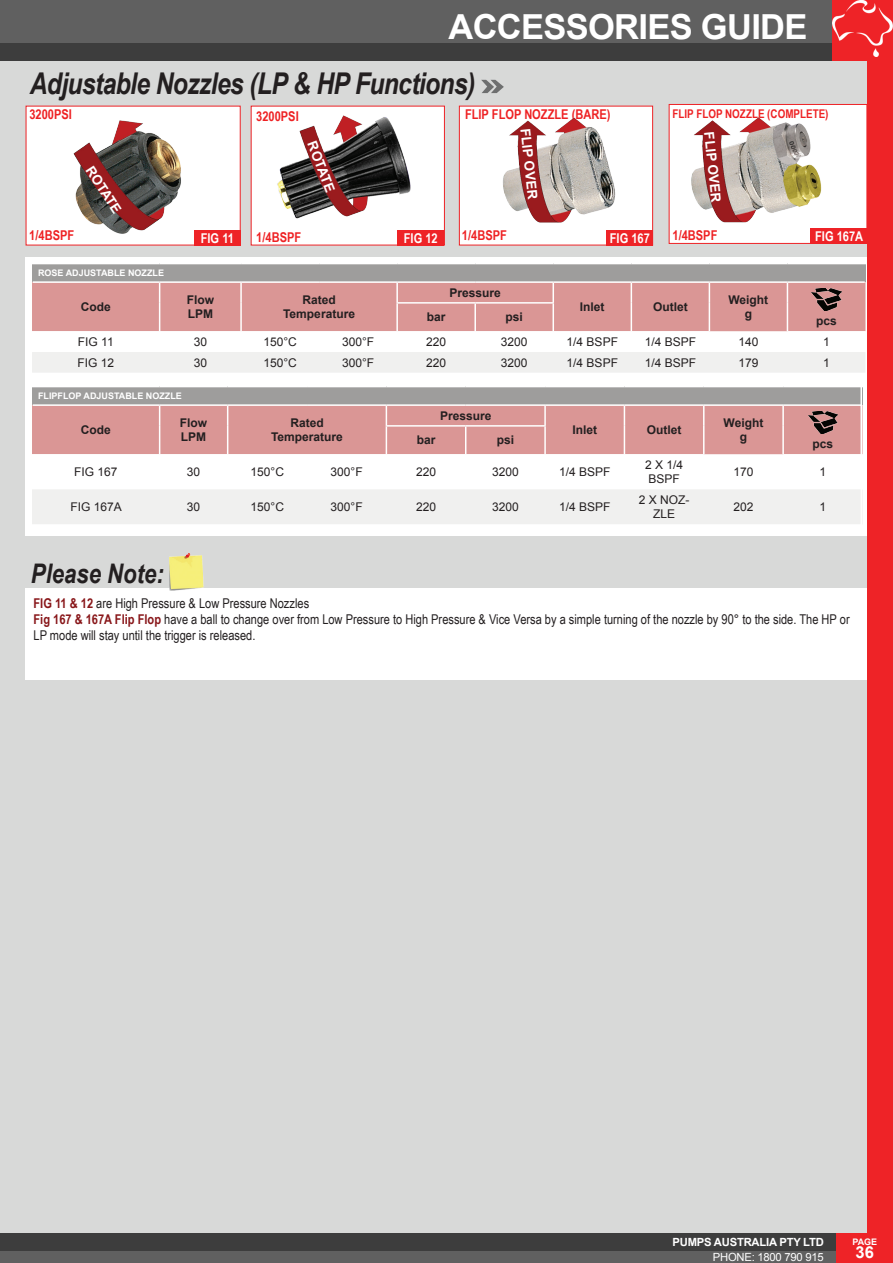
<style>
.page{position:relative;width:893px;height:1263px;background:#d8d9d8}
.page>*{position:absolute;margin:0;border:0;box-sizing:border-box;transform-origin:0 0}
.t1{font:700 34.5px "Arial";letter-spacing:-.02em;color:#fff}
.t2{font:italic 700 30px "Arial Narrow";letter-spacing:-.02em;color:#231f20}
.t3{font:italic 700 27px "Arial Narrow";color:#231f20}
.t4{font:700 16.5px "Arial";color:#fff}
.t5{font:13.5px/16.2px "Arial Narrow";color:#231f20}
.t6{font:700 13.5px "Arial Narrow";color:#ee2123}
.t7{font:700 13.5px "Arial";color:#fff}
.t8{font:700 13.5px "Arial Narrow";color:#fff}
.t9{font:12px/14.4px "Arial";color:#231f20}
.t10{font:700 12px/14.4px "Arial";color:#231f20;text-align:center}
.t11{font:700 12px "Arial Narrow";color:#ee2123}
.t12{font:700 11.25px "Arial";letter-spacing:-.02em;color:#fff}
.t13{font:11.25px "Arial";letter-spacing:-.02em;color:#fff}
.t14{font:700 9px "Arial";color:#fff}
.s1{color:#6e6f6f}
.s2{font-weight:700;color:#881619}
</style>
<div class="page">
<div style="left:26px;top:106px;width:215px;height:139px;background:#fff"></div>
<div style="left:251px;top:106px;width:194px;height:139px;background:#fff"></div>
<div style="left:459px;top:106px;width:194px;height:139px;background:#fff;border:1px solid #ee2327"></div>
<div style="left:669px;top:104px;width:198px;height:140px;background:#fff;border:1px solid #ee2327"></div>
<img style="left:73px;top:120px;width:108px;height:114px">
<div style="left:25px;top:258px;width:842px;height:278px;background:#fff"></div>
<div style="left:25px;top:588px;width:842px;height:91px;background:#fff"></div>
<div style="left:32px;top:264px;width:833px;height:18px;background:#9e9d9c"></div>
<hr style="left:33px;top:281px;width:127px;height:2px;background:#fff">
<hr style="left:160px;top:281px;width:81px;height:2px;background:#fff">
<hr style="left:241px;top:281px;width:78px;height:2px;background:#fff">
<hr style="left:319px;top:281px;width:78px;height:2px;background:#fff">
<hr style="left:397px;top:281px;width:78px;height:2px;background:#fff">
<hr style="left:475px;top:281px;width:78px;height:2px;background:#fff">
<hr style="left:553px;top:281px;width:78px;height:2px;background:#fff">
<hr style="left:631px;top:281px;width:78px;height:2px;background:#fff">
<hr style="left:709px;top:281px;width:78px;height:2px;background:#fff">
<hr style="left:787px;top:281px;width:78px;height:2px;background:#fff">
<svg style="left:33px;top:282px;width:832px;height:89px"></svg>
<img style="left:812px;top:288px;width:29px;height:23px">
<div style="left:30px;top:261px;width:838px;height:113px;border:2px solid #fff"></div>
<div style="left:32px;top:387px;width:830px;height:18px;background:#9e9d9c"></div>
<hr style="left:33px;top:404px;width:127px;height:2px;background:#fff">
<hr style="left:160px;top:404px;width:68px;height:2px;background:#fff">
<hr style="left:228px;top:404px;width:79px;height:2px;background:#fff">
<hr style="left:307px;top:404px;width:79px;height:2px;background:#fff">
<hr style="left:386px;top:404px;width:80px;height:2px;background:#fff">
<hr style="left:466px;top:404px;width:79px;height:2px;background:#fff">
<hr style="left:545px;top:404px;width:79px;height:2px;background:#fff">
<hr style="left:624px;top:404px;width:80px;height:2px;background:#fff">
<hr style="left:704px;top:404px;width:79px;height:2px;background:#fff">
<hr style="left:783px;top:404px;width:79px;height:2px;background:#fff">
<svg style="left:33px;top:405px;width:826px;height:118px"></svg>
<hr style="left:782px;top:426px;width:2px;height:28px;background:#fff">
<img style="left:808px;top:411px;width:29px;height:23px">
<div style="left:30px;top:384px;width:832px;height:142px;border:2px solid #fff"></div>
<div style="left:194px;top:230px;width:47px;height:15px;background:#ee2327"></div>
<div style="left:398px;top:230px;width:46px;height:15px;background:#ee2327"></div>
<div style="left:607px;top:230px;width:46px;height:15px;background:#ee2327"></div>
<div style="left:810px;top:228px;width:58px;height:16px;background:#ee2327"></div>
<img style="left:169px;top:553px;width:34px;height:38px">
<img style="left:277px;top:115px;width:134px;height:119px">
<img style="left:503px;top:117px;width:113px;height:121px">
<img style="left:691px;top:117px;width:131px;height:106px">
<hr style="left:0;top:0;width:1px;height:44px;background:#606060">
<div style="left:0;top:1250px;width:837px;height:13px;background:#606060"></div>
<div style="left:0;top:1233px;width:837px;height:17px;background:#3d3d3d"></div>
<div style="left:1px;top:0;width:832px;height:44px;background:#606060"></div>
<div style="left:867px;top:61px;width:26px;height:1202px;background:#ee2327"></div>
<div style="left:1px;top:44px;width:832px;height:17px;background:#3d3d3d"></div>
<div style="left:832px;top:0;width:61px;height:61px;background:#ee2327"></div>
<img style="left:832px;top:0;width:61px;height:57px">
<div style="left:837px;top:1233px;width:56px;height:30px;background:#ee2327"></div>
<h1 class="t1" style="left:448px;top:4px;width:360px">ACCESSORIES GUIDE</h1>
<h2 class="t2" style="left:30px;top:61px;width:499px">Adjustable Nozzles (LP &amp; HP Functions) <span class="s1">»</span></h2>
<p class="t6" style="left:29px;top:104px;width:44px">3200PSI</p>
<p class="t7" style="left:97px;top:162px;width:55px;rotate:57deg">ROTATE</p>
<p class="t6" style="left:29px;top:225px;width:46px">1/4BSPF</p>
<p class="t8" style="left:201px;top:228px;width:35px">FIG 11</p>
<p class="t6" style="left:256px;top:106px;width:44px">3200PSI</p>
<p class="t7" style="left:320px;top:139px;width:55px;rotate:69deg">ROTATE</p>
<p class="t6" style="left:256px;top:227px;width:46px">1/4BSPF</p>
<p class="t8" style="left:404px;top:228px;width:35px">FIG 12</p>
<p class="t6" style="left:465px;top:104px;width:147px">FLIP FLOP NOZZLE (BARE)</p>
<p class="t11" style="left:672px;top:105px;width:158px">FLIP FLOP NOZZLE (COMPLETE)</p>
<p class="t7" style="left:534px;top:127px;width:73px;rotate:84deg">FLIP OVER</p>
<p class="t7" style="left:718px;top:131px;width:73px;rotate:84deg">FLIP OVER</p>
<p class="t6" style="left:462px;top:225px;width:46px">1/4BSPF</p>
<p class="t6" style="left:672px;top:225px;width:46px">1/4BSPF</p>
<p class="t8" style="left:610px;top:228px;width:42px">FIG 167</p>
<p class="t8" style="left:815px;top:226px;width:49px">FIG 167A</p>
<p class="t14" style="left:38px;top:267px;width:128px">ROSE ADJUSTABLE NOZZLE</p>
<p class="t10" style="left:81px;top:300px;width:31px">Code</p>
<p class="t10" style="left:187px;top:293px;width:29px;text-align:left">Flow<br>LPM</p>
<p class="t10" style="left:283px;top:293px;width:73px">Rated<br>Temperature</p>
<p class="t10" style="left:449px;top:286px;width:53px">Pressure</p>
<p class="t10" style="left:427px;top:310px;width:20px">bar</p>
<p class="t10" style="left:506px;top:310px;width:19px">psi</p>
<p class="t10" style="left:580px;top:300px;width:26px">Inlet</p>
<p class="t10" style="left:653px;top:300px;width:36px">Outlet</p>
<p class="t10" style="left:728px;top:293px;width:41px">Weight g</p>
<p class="t10" style="left:816px;top:314px;width:22px">pcs</p>
<p class="t9" style="left:78px;top:335px;width:37px">FIG 11</p>
<p class="t9" style="left:194px;top:335px;width:15px">30</p>
<p class="t9" style="left:263px;top:335px;width:35px">150°C</p>
<p class="t9" style="left:342px;top:335px;width:34px">300°F</p>
<p class="t9" style="left:426px;top:335px;width:22px">220</p>
<p class="t9" style="left:501px;top:335px;width:28px">3200</p>
<p class="t9" style="left:567px;top:335px;width:53px">1/4 BSPF</p>
<p class="t9" style="left:645px;top:335px;width:53px">1/4 BSPF</p>
<p class="t9" style="left:738px;top:335px;width:22px">140</p>
<p class="t9" style="left:823px;top:335px;width:8px">1</p>
<p class="t9" style="left:77px;top:355px;width:38px">FIG 12</p>
<p class="t9" style="left:194px;top:355px;width:15px">30</p>
<p class="t9" style="left:263px;top:355px;width:35px">150°C</p>
<p class="t9" style="left:342px;top:355px;width:34px">300°F</p>
<p class="t9" style="left:426px;top:355px;width:22px">220</p>
<p class="t9" style="left:501px;top:355px;width:28px">3200</p>
<p class="t9" style="left:567px;top:355px;width:53px">1/4 BSPF</p>
<p class="t9" style="left:645px;top:355px;width:53px">1/4 BSPF</p>
<p class="t9" style="left:738px;top:355px;width:22px">179</p>
<p class="t9" style="left:823px;top:355px;width:8px">1</p>
<p class="t14" style="left:38px;top:390px;width:145px">FLIPFLOP ADJUSTABLE NOZZLE</p>
<p class="t10" style="left:81px;top:423px;width:31px">Code</p>
<p class="t10" style="left:180px;top:416px;width:29px;text-align:left">Flow<br>LPM</p>
<p class="t10" style="left:271px;top:416px;width:73px">Rated<br>Temperature</p>
<p class="t10" style="left:440px;top:409px;width:53px">Pressure</p>
<p class="t10" style="left:572px;top:423px;width:26px">Inlet</p>
<p class="t10" style="left:647px;top:423px;width:36px">Outlet</p>
<p class="t10" style="left:724px;top:416px;width:41px">Weight g</p>
<p class="t10" style="left:417px;top:433px;width:20px">bar</p>
<p class="t10" style="left:497px;top:433px;width:19px">psi</p>
<p class="t10" style="left:812px;top:437px;width:22px">pcs</p>
<p class="t9" style="left:74px;top:465px;width:45px">FIG 167</p>
<p class="t9" style="left:187px;top:465px;width:15px">30</p>
<p class="t9" style="left:251px;top:465px;width:35px">150°C</p>
<p class="t9" style="left:331px;top:465px;width:34px">300°F</p>
<p class="t9" style="left:416px;top:465px;width:22px">220</p>
<p class="t9" style="left:492px;top:465px;width:28px">3200</p>
<p class="t9" style="left:559px;top:465px;width:53px">1/4 BSPF</p>
<p class="t9" style="left:645px;top:458px;width:40px">2 X 1/4<br>BSPF</p>
<p class="t9" style="left:733px;top:465px;width:22px">170</p>
<p class="t9" style="left:819px;top:465px;width:8px">1</p>
<p class="t9" style="left:70px;top:500px;width:53px">FIG 167A</p>
<p class="t9" style="left:187px;top:500px;width:15px">30</p>
<p class="t9" style="left:251px;top:500px;width:35px">150°C</p>
<p class="t9" style="left:331px;top:500px;width:34px">300°F</p>
<p class="t9" style="left:416px;top:500px;width:22px">220</p>
<p class="t9" style="left:492px;top:500px;width:28px">3200</p>
<p class="t9" style="left:559px;top:500px;width:53px">1/4 BSPF</p>
<p class="t9" style="left:639px;top:493px;width:52px;text-align:center">2 X NOZ-<br>ZLE</p>
<p class="t9" style="left:733px;top:500px;width:22px">202</p>
<p class="t9" style="left:819px;top:500px;width:8px">1</p>
<h3 class="t3" style="left:31px;top:554px;width:134px">Please Note:</h3>
<p class="t5" style="left:34px;top:594px;width:818px"><span class="s2">FIG 11 &amp; 12</span> are High Pressure &amp; Low Pressure Nozzles<br><span class="s2">Fig 167 &amp; 167A Flip Flop</span> have a ball to change over from Low Pressure to High Pressure &amp; Vice Versa by a simple turning of the nozzle by 90° to the side. The HP or<br>LP mode will stay until the trigger is released.</p>
<p class="t12" style="left:673px;top:1234px;width:153px">PUMPS AUSTRALIA PTY LTD</p>
<p class="t13" style="left:713px;top:1249px;width:113px">PHONE: 1800 790 915</p>
<p class="t14" style="left:852px;top:1236px;width:26px">PAGE</p>
<p class="t4" style="left:856px;top:1242px;width:20px">36</p>
</div>
